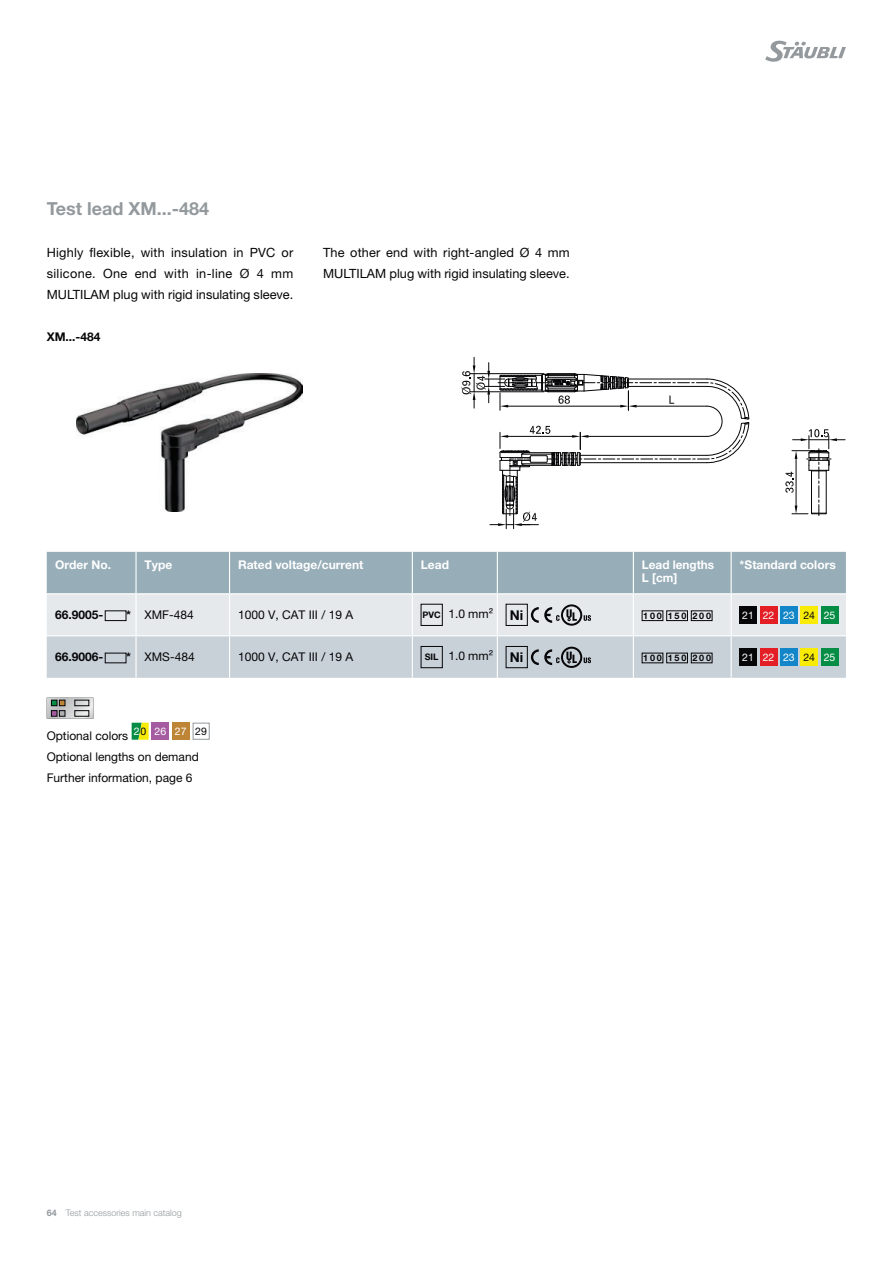
<style>
.page{position:relative;width:893px;height:1263px;background:#fff}
.page>*{position:absolute;margin:0;border:0;box-sizing:border-box;transform-origin:0 0}
.t1{font:700 18px "Helvetica Neue LTW1 G";color:#93999c}
.t2{font:12.75px/21px "Helvetica Neue LTW1 G";color:#060507;text-align:justify}
.t3{font:12px/21px "Helvetica Neue LTW1 G";color:#060507}
.t4{font:700 12px/13.5px "Helvetica Neue LTW1 G";color:#fff}
.t5{font:700 12px "Helvetica Neue LTW1 G";color:#060507}
.t6{font:10.5px "Helvetica Neue LTW1 G";color:#fff}
.t7{font:300 9px "Helvetica Neue LTW1 G";color:#93999c}
.t8{font:700 9px "Helvetica Neue LTW1 G";letter-spacing:.205em;color:#060507}
.s1{font-weight:700}
.s2{font-weight:700;font-size:9px}
.s3{font-weight:700;font-size:13.5px}
.s4{color:#060507}
</style>
<div class="page">
<svg style="left:765px;top:41px;width:81px;height:21px"></svg>
<img style="left:76px;top:374px;width:226px;height:138px">
<svg style="left:785px;top:429px;width:60px;height:87px"></svg>
<svg style="left:461px;top:357px;width:288px;height:172px"></svg>
<svg style="left:47px;top:552px;width:799px;height:126px;background:#bdc8ce"></svg>
<div style="left:666px;top:653px;width:22px;height:10px;border:1px solid #060507"></div>
<div style="left:740px;top:649px;width:17px;height:17px;background:#060507"></div>
<div style="left:760px;top:649px;width:17px;height:17px;background:#e31e25"></div>
<div style="left:780px;top:649px;width:17px;height:17px;background:#1286c8"></div>
<div style="left:801px;top:649px;width:17px;height:17px;background:#f8ec06"></div>
<div style="left:821px;top:649px;width:17px;height:17px;background:#068d45"></div>
<svg style="left:47px;top:698px;width:47px;height:21px"></svg>
<svg style="left:132px;top:723px;width:17px;height:17px"></svg>
<div style="left:152px;top:723px;width:17px;height:17px;background:#a45b9f"></div>
<div style="left:172px;top:723px;width:17px;height:17px;background:#bd8535"></div>
<div style="left:193px;top:723px;width:17px;height:17px;border:1px solid #93999c"></div>
<h1 class="t1" style="left:47px;top:202px;width:164px">Test lead XM...-484</h1>
<p class="t2" style="left:47px;top:243px;width:248px">Highly flexible, with insulation in PVC or silicone. One end with in-line Ø 4 mm MULTILAM plug with rigid insulating sleeve.</p>
<p class="t5" style="left:47px;top:332px;width:55px">XM...-484</p>
<p class="t2" style="left:323px;top:243px;width:248px">The other end with right-angled Ø 4 mm<br>MULTILAM plug with rigid insulating sleeve.</p>
<p class="t4" style="left:55px;top:559px;width:57px">Order No.</p>
<p class="t4" style="left:145px;top:559px;width:29px">Type</p>
<p class="t4" style="left:238px;top:559px;width:127px">Rated voltage/current</p>
<p class="t4" style="left:421px;top:559px;width:30px">Lead</p>
<p class="t4" style="left:642px;top:559px;width:74px">Lead lengths<br>L [cm]</p>
<p class="t4" style="left:740px;top:559px;width:98px">*Standard colors</p>
<p class="t5" style="left:55px;top:611px;width:50px">66.9005-</p>
<p class="t3" style="left:126px;top:605px;width:69px"><span class="s1">*</span> XMF-484</p>
<p class="t3" style="left:238px;top:605px;width:117px">1000 V, CAT III / 19 A</p>
<p class="t3" style="left:422px;top:604px;width:102px"><span class="s2">PVC</span> 1.0 mm² <span class="s3">Ni</span></p>
<p class="t8" style="left:643px;top:612px;width:69px">100 150 200</p>
<p class="t6" style="left:742px;top:611px;width:95px">21 22 23 <span class="s4">24</span> 25</p>
<p class="t5" style="left:55px;top:653px;width:50px">66.9006-</p>
<p class="t3" style="left:126px;top:648px;width:70px"><span class="s1">*</span> XMS-484</p>
<p class="t3" style="left:238px;top:648px;width:117px">1000 V, CAT III / 19 A</p>
<p class="t3" style="left:425px;top:647px;width:100px"><span class="s2">SIL</span> 1.0 mm² <span class="s3">Ni</span></p>
<p class="t8" style="left:643px;top:655px;width:69px">100 150 200</p>
<p class="t6" style="left:742px;top:653px;width:95px">21 22 23 <span class="s4">24</span> 25</p>
<p class="t3" style="left:47px;top:726px;width:162px">Optional colors <sup>2</sup><sup>0</sup> <sup>26</sup> <sup>27</sup> <sup>29<br></sup>Optional lengths on demand<br>Further information, page 6</p>
<p class="t7" style="left:47px;top:1207px;width:137px"><span class="s1">64</span> Test accessories main catalog</p>
</div>
